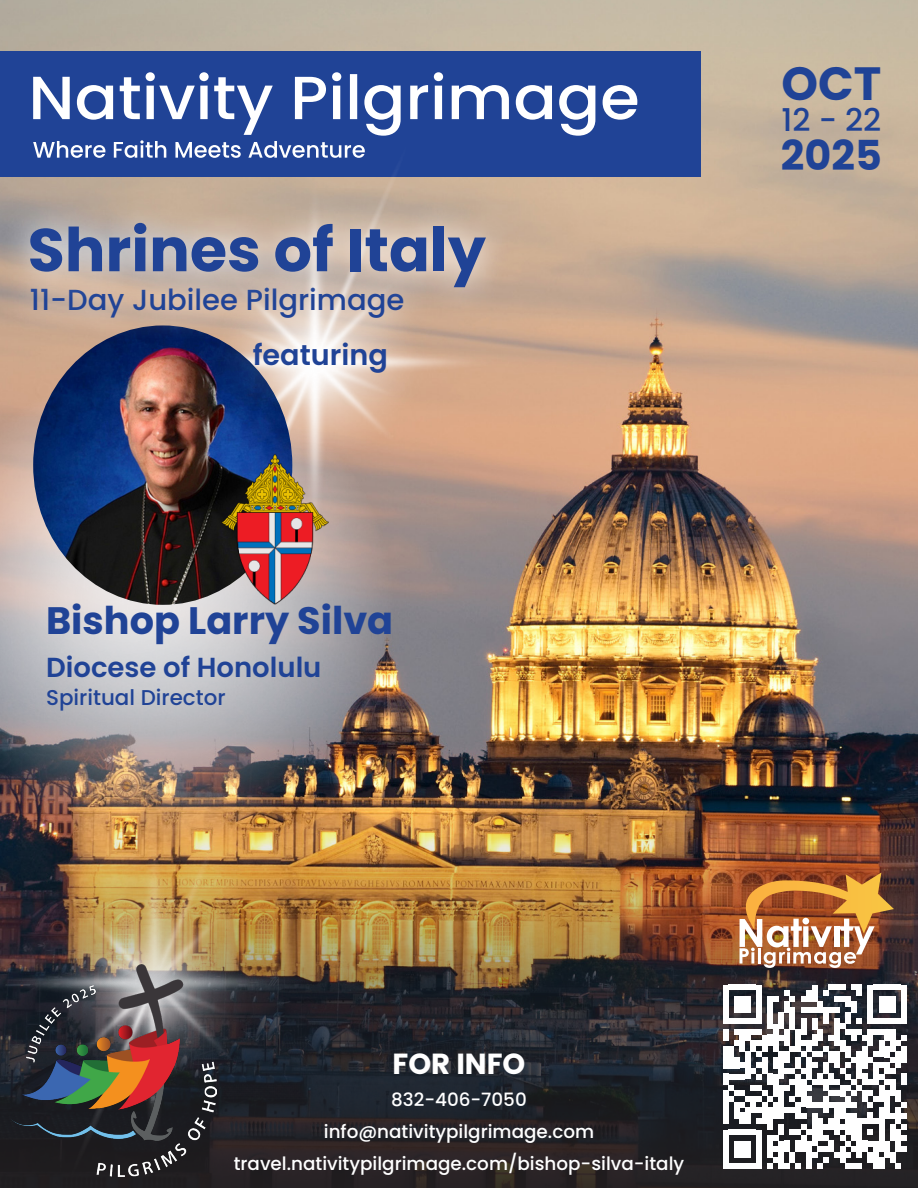
<style>
.page{position:relative;width:918px;height:1188px;background:#fff}
.page>*{position:absolute;margin:0;border:0;box-sizing:border-box;transform-origin:0 0}
.TITTLE{font:700 60.45px "Poppins";color:#204396}
.TITTLE-2{font:700 46.65px "Poppins";color:#204396}
.TITTLE-3{font:700 41.25px "Poppins";color:#204396}
.TITTLE-4{font:700 38.25px "Poppins";color:#204396}
.TITTLE-5{font:500 31.35px "Poppins";color:#204396}
.TITTLE-6{font:500 29.1px "Poppins";color:#204396}
.TITTLE-7{font:700 29.1px "Poppins";color:#fff}
.TITTLE-8{font:600 28.65px "Poppins";color:#204396}
.TITTLE-9{font:600 27.45px "Poppins";color:#204396}
.TITTLE-10{font:500 21.45px "Poppins";color:#204396}
.TITTLE-11{font:500 18.3px "Poppins";color:#fff}
</style>
<div class="page">
<img style="left:0;top:0;width:918px;height:812px">
<img style="left:0;top:305px;width:457px;height:507px">
<img style="left:435px;top:812px;width:483px;height:376px">
<div style="left:723px;top:985px;width:5px;height:16px;background:#fff"></div>
<div style="left:723px;top:1001px;width:5px;height:23px;background:#fff"></div>
<div style="left:723px;top:1029px;width:5px;height:11px;background:#fff"></div>
<div style="left:723px;top:1046px;width:5px;height:22px;background:#fff"></div>
<div style="left:723px;top:1074px;width:5px;height:11px;background:#fff"></div>
<div style="left:723px;top:1091px;width:5px;height:16px;background:#fff"></div>
<div style="left:723px;top:1107px;width:5px;height:17px;background:#fff"></div>
<div style="left:723px;top:1130px;width:5px;height:27px;background:#fff"></div>
<div style="left:723px;top:1157px;width:5px;height:12px;background:#fff"></div>
<svg style="left:728px;top:985px;width:179px;height:184px"></svg>
<div style="left:0;top:51px;width:700px;height:126px;background:#204396"></div>
<img style="left:0;top:714px;width:435px;height:474px">
<img style="left:33px;top:176px;width:563px;height:467px">
<img style="left:33px;top:347px;width:259px;height:258px">
<svg style="left:33px;top:72px;width:604px;height:86px"></svg>
<svg style="left:206px;top:316px;width:229px;height:103px;background:#b0a5a8"></svg>
<svg style="left:737px;top:873px;width:157px;height:95px;background:#b77d4f"></svg>
<svg style="left:3px;top:316px;width:429px;height:31px;background:#b5a39c"></svg>
<svg style="left:1px;top:195px;width:512px;height:121px;background:#c9b6a8"></svg>
<img style="left:12px;top:964px;width:205px;height:212px">
<img style="left:221px;top:455px;width:107px;height:150px">
<p class="TITTLE" style="left:28px;top:215px;width:460px">Shrines of Italy</p>
<p class="TITTLE-6" style="left:30px;top:283px;width:376px">11-Day Jubilee Pilgrimage</p>
<p class="TITTLE-8" style="left:253px;top:338px;width:137px">featuring</p>
<p class="TITTLE-4" style="left:46px;top:599px;width:349px">Bishop Larry Silva</p>
<p class="TITTLE-9" style="left:46px;top:651px;width:277px">Diocese of Honolulu</p>
<p class="TITTLE-10" style="left:46px;top:685px;width:181px">Spiritual Director</p>
<p class="TITTLE-2" style="left:782px;top:57px;width:101px">OCT</p>
<p class="TITTLE-5" style="left:782px;top:101px;width:101px">12 - 22</p>
<p class="TITTLE-3" style="left:781px;top:132px;width:102px">2025</p>
<p class="TITTLE-7" style="left:393px;top:1047px;width:134px">FOR INFO</p>
<p class="TITTLE-11" style="left:391px;top:1089px;width:137px">832-406-7050</p>
<p class="TITTLE-11" style="left:324px;top:1121px;width:272px">info@nativitypilgrimage.com</p>
<p class="TITTLE-11" style="left:234px;top:1153px;width:452px">travel.nativitypilgrimage.com/bishop-silva-italy</p>
</div>
